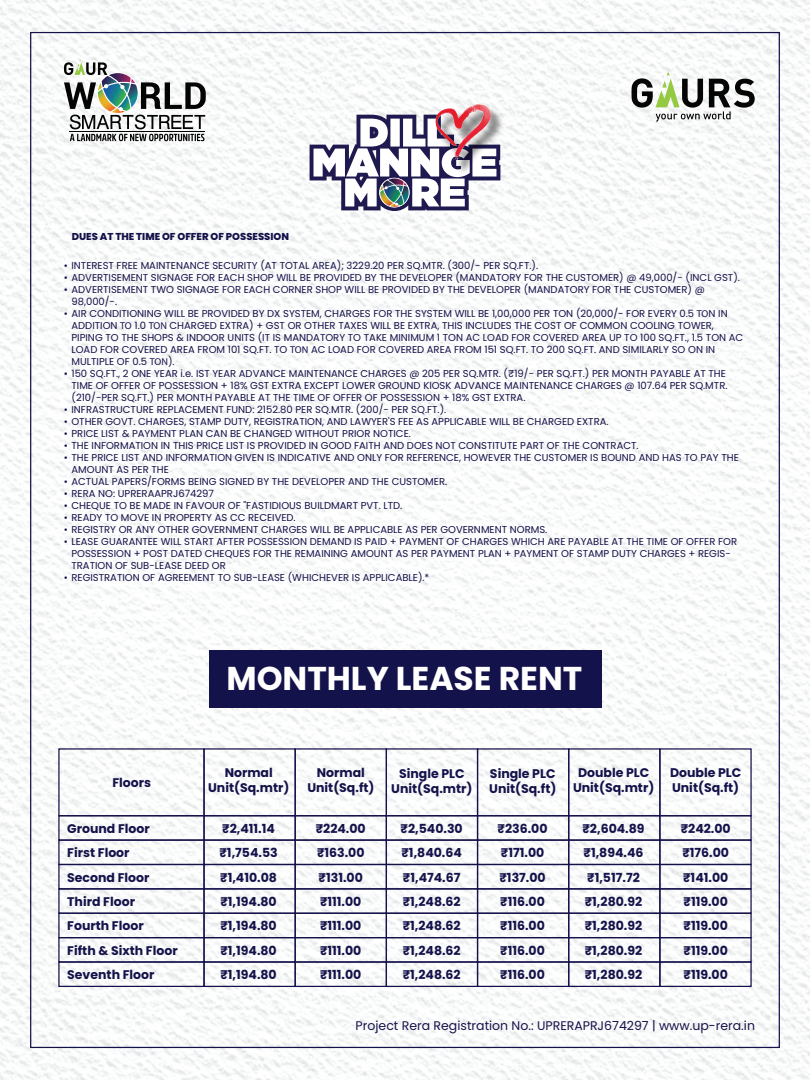
<style>
.page{position:relative;width:810px;height:1080px;background:#fff}
.page>*{position:absolute;margin:0;border:0;box-sizing:border-box;transform-origin:0 0}
.t1{font:700 33px "Poppins";color:#fff}
.t2{font:700 12.5px/24.4px "Poppins";color:#14124a}
.t3{font:12.5px "Poppins";color:#14124a}
.t4{font:10px/12px "Poppins";color:#14124a}
.t5{font:800 10px "Poppins";color:#14124a}
.s1{font-family:"Myriad Pro"}
</style>
<div class="page">
<img style="left:0;top:0;width:810px;height:1080px">
<svg style="left:632px;top:71px;width:123px;height:51px"></svg>
<div style="left:209px;top:651px;width:392px;height:57px;background:#14124a"></div>
<div style="left:203px;top:748px;width:93px;height:68px;border:1px solid #14124a"></div>
<div style="left:568px;top:748px;width:93px;height:68px;border:1px solid #14124a"></div>
<div style="left:659px;top:748px;width:93px;height:68px;border:1px solid #14124a"></div>
<div style="left:58px;top:815px;width:147px;height:26px;border:1px solid #14124a"></div>
<div style="left:203px;top:815px;width:93px;height:26px;border:1px solid #14124a"></div>
<div style="left:295px;top:815px;width:92px;height:26px;border:1px solid #14124a"></div>
<div style="left:386px;top:815px;width:92px;height:26px;border:1px solid #14124a"></div>
<div style="left:477px;top:815px;width:92px;height:26px;border:1px solid #14124a"></div>
<div style="left:568px;top:815px;width:93px;height:26px;border:1px solid #14124a"></div>
<div style="left:659px;top:815px;width:93px;height:26px;border:1px solid #14124a"></div>
<div style="left:58px;top:839px;width:147px;height:26px;border:1px solid #14124a"></div>
<div style="left:203px;top:839px;width:93px;height:26px;border:1px solid #14124a"></div>
<div style="left:295px;top:839px;width:92px;height:26px;border:1px solid #14124a"></div>
<div style="left:386px;top:839px;width:92px;height:26px;border:1px solid #14124a"></div>
<div style="left:477px;top:839px;width:92px;height:26px;border:1px solid #14124a"></div>
<div style="left:568px;top:839px;width:93px;height:26px;border:1px solid #14124a"></div>
<div style="left:659px;top:839px;width:93px;height:26px;border:1px solid #14124a"></div>
<div style="left:58px;top:864px;width:147px;height:25px;border:1px solid #14124a"></div>
<div style="left:203px;top:864px;width:93px;height:25px;border:1px solid #14124a"></div>
<div style="left:295px;top:864px;width:92px;height:25px;border:1px solid #14124a"></div>
<div style="left:386px;top:864px;width:92px;height:25px;border:1px solid #14124a"></div>
<div style="left:477px;top:864px;width:92px;height:25px;border:1px solid #14124a"></div>
<div style="left:568px;top:864px;width:93px;height:25px;border:1px solid #14124a"></div>
<div style="left:659px;top:864px;width:93px;height:25px;border:1px solid #14124a"></div>
<div style="left:58px;top:888px;width:147px;height:26px;border:1px solid #14124a"></div>
<div style="left:203px;top:888px;width:93px;height:26px;border:1px solid #14124a"></div>
<div style="left:295px;top:888px;width:92px;height:26px;border:1px solid #14124a"></div>
<div style="left:386px;top:888px;width:92px;height:26px;border:1px solid #14124a"></div>
<div style="left:477px;top:888px;width:92px;height:26px;border:1px solid #14124a"></div>
<div style="left:568px;top:888px;width:93px;height:26px;border:1px solid #14124a"></div>
<div style="left:659px;top:888px;width:93px;height:26px;border:1px solid #14124a"></div>
<div style="left:58px;top:913px;width:147px;height:25px;border:1px solid #14124a"></div>
<div style="left:203px;top:913px;width:93px;height:25px;border:1px solid #14124a"></div>
<div style="left:295px;top:913px;width:92px;height:25px;border:1px solid #14124a"></div>
<div style="left:386px;top:913px;width:92px;height:25px;border:1px solid #14124a"></div>
<div style="left:477px;top:913px;width:92px;height:25px;border:1px solid #14124a"></div>
<div style="left:568px;top:913px;width:93px;height:25px;border:1px solid #14124a"></div>
<div style="left:659px;top:913px;width:93px;height:25px;border:1px solid #14124a"></div>
<div style="left:58px;top:937px;width:147px;height:26px;border:1px solid #14124a"></div>
<div style="left:203px;top:937px;width:93px;height:26px;border:1px solid #14124a"></div>
<div style="left:295px;top:937px;width:92px;height:26px;border:1px solid #14124a"></div>
<div style="left:386px;top:937px;width:92px;height:26px;border:1px solid #14124a"></div>
<div style="left:477px;top:937px;width:92px;height:26px;border:1px solid #14124a"></div>
<div style="left:568px;top:937px;width:93px;height:26px;border:1px solid #14124a"></div>
<div style="left:659px;top:937px;width:93px;height:26px;border:1px solid #14124a"></div>
<div style="left:58px;top:961px;width:147px;height:26px;border:1px solid #14124a"></div>
<div style="left:203px;top:961px;width:93px;height:26px;border:1px solid #14124a"></div>
<div style="left:295px;top:961px;width:92px;height:26px;border:1px solid #14124a"></div>
<div style="left:386px;top:961px;width:92px;height:26px;border:1px solid #14124a"></div>
<div style="left:477px;top:961px;width:92px;height:26px;border:1px solid #14124a"></div>
<div style="left:568px;top:961px;width:93px;height:26px;border:1px solid #14124a"></div>
<div style="left:659px;top:961px;width:93px;height:26px;border:1px solid #14124a"></div>
<svg style="left:64px;top:59px;width:142px;height:82px"></svg>
<img style="left:496px;top:96px;width:16px;height:85px">
<img style="left:427px;top:96px;width:69px;height:19px">
<svg style="left:310px;top:115px;width:190px;height:96px"></svg>
<p class="t5" style="left:72px;top:231px;width:219px">DUES AT THE TIME OF OFFER OF POSSESSION</p>
<p class="t4" style="left:64px;top:259px;width:476px">• INTEREST FREE MAINTENANCE SECURITY (AT TOTAL AREA); 3229.20 PER SQ.MTR. (300/- PER SQ.FT.).</p>
<p class="t4" style="left:64px;top:271px;width:678px">• ADVERTISEMENT SIGNAGE FOR EACH SHOP WILL BE PROVIDED BY THE DEVELOPER (MANDATORY FOR THE CUSTOMER) @ 49,000/- (INCL GST).</p>
<p class="t4" style="left:71px;top:283px;width:635px;text-indent:-7px">• ADVERTISEMENT TWO SIGNAGE FOR EACH CORNER SHOP WILL BE PROVIDED BY THE DEVELOPER (MANDATORY FOR THE CUSTOMER) @<br>98,000/-.</p>
<p class="t4" style="left:71px;top:307px;width:673px;text-indent:-7px">• AIR CONDITIONING WILL BE PROVIDED BY DX SYSTEM, CHARGES FOR THE SYSTEM WILL BE 1,00,000 PER TON (20,000/- FOR EVERY 0.5 <span class="s1">ΤΟ</span>N IN ADDITION <span class="s1">ΤΟ</span> 1.0 <span class="s1">ΤΟΝ</span> CHARGED EXTRA) + GST OR OTHER TAXES WILL BE EXTRA, THIS INCLUDES THE COST OF COMMON COOLING TOWER, PIPING TO THE SHOPS &amp; INDOOR UNITS (IT IS MANDATORY TO TAKE MINIMUM 1 TON AC LOAD FOR COVERED AREA UP TO 100 SQ.FT., 1.5 TON AC LOAD FOR COVERED AREA FROM 101 SQ.FT. TO <span class="s1">ΤΟΝ</span> AC LOAD FOR COVERED AREA FROM 151 SQ.FT. TO 200 SQ.FT. AND SIMILARLY SO ON IN MULTIPLE OF 0.5 <span class="s1">ΤΟΝ</span>).</p>
<p class="t4" style="left:71px;top:367px;width:658px;text-indent:-8px">• 150 SQ.FT., 2 ONE YEAR i.e. IST YEAR ADVANCE MAINTENANCE CHARGES @ 205 PER SQ.MTR. (₹19/- PER SQ.FT.) PER MONTH PAYABLE AT THE<br>TIME OF OFFER OF POSSESSION + 18% GST EXTRA EXCEPT LOWER GROUND KIOSK ADVANCE MAINTENANCE CHARGES @ 107.64 PER SQ.MTR. (210/-PER SQ.FT.) PER MONTH PAYABLE AT THE TIME OF OFFER OF POSSESSION + 18% GST EXTRA.</p>
<p class="t4" style="left:64px;top:403px;width:384px">• INFRASTRUCTURE REPLACEMENT FUND: 2152.80 PER SQ.MTR. (200/- PER SQ.FT.).</p>
<p class="t4" style="left:64px;top:415px;width:546px">• OTHER GOVT. CHARGES, STAMP DUTY, REGISTRATION, AND LAWYER'S FEE AS APPLICABLE WILL BE CHARGED EXTRA.</p>
<p class="t4" style="left:64px;top:427px;width:348px">• PRICE LIST &amp; PAYMENT PLAN CAN BE CHANGED WITHOUT PRIOR NOTICE.</p>
<p class="t4" style="left:64px;top:439px;width:576px">• THE INFORMATION IN THIS PRICE LIST IS PROVIDED IN GOOD FAITH AND DOES NOT CONSTITUTE PART OF THE CONTRACT.</p>
<p class="t4" style="left:71px;top:451px;width:669px;text-indent:-8px">• THE PRICE LIST AND INFORMATION GIVEN IS INDICATIVE AND ONLY FOR REFERENCE, HOWEVER THE CUSTOMER IS BOUND AND HAS TO PAY THE<br>AMOUNT AS PER THE</p>
<p class="t4" style="left:64px;top:475px;width:385px">• ACTUAL PAPERS/FORMS BEING SIGNED BY THE DEVELOPER AND THE CUSTOMER.</p>
<p class="t4" style="left:64px;top:487px;width:151px">• RERA NO: UPRERAAPRJ674297</p>
<p class="t4" style="left:64px;top:499px;width:340px">• CHEQUE TO BE MADE IN FAVOUR OF "FASTIDIOUS BUILDMART PVT. LTD.</p>
<p class="t4" style="left:64px;top:511px;width:233px">• READY TO MOVE IN PROPERTY AS CC RECEIVED.</p>
<p class="t4" style="left:64px;top:523px;width:485px">• REGISTRY OR ANY OTHER GOVERNMENT CHARGES WILL BE APPLICABLE AS PER GOVERNMENT NORMS.</p>
<p class="t4" style="left:71px;top:535px;width:667px;text-indent:-8px">• LEASE GUARANTEE WILL START AFTER POSSESSION DEMAND IS PAID + PAYMENT OF CHARGES WHICH ARE PAYABLE AT THE TIME OF OFFER FOR<br>POSSESSION + POST DATED CHEQUES FOR THE REMAINING AMOUNT AS PER PAYMENT PLAN + PAYMENT OF STAMP DUTY CHARGES + REGIS-<br>TRATION OF SUB-LEASE DEED OR</p>
<p class="t4" style="left:64px;top:571px;width:367px">• REGISTRATION OF AGREEMENT TO SUB-LEASE (WHICHEVER IS APPLICABLE).*</p>
<h1 class="t1" style="left:226px;top:660px;width:357px">MONTHLY LEASE RENT</h1>
<p class="t2" style="left:112px;top:771px;width:40px">Floors</p>
<p class="t2" style="left:208px;top:766px;width:83px;line-height:15px;text-align:center">Normal<br>Unit(Sq.mtr)</p>
<p class="t2" style="left:307px;top:766px;width:69px;line-height:15px;text-align:center">Normal<br>Unit(Sq.ft)</p>
<p class="t2" style="left:391px;top:767px;width:83px;line-height:15px;text-align:center">Single PLC<br>Unit(Sq.mtr)</p>
<p class="t2" style="left:489px;top:767px;width:69px;line-height:15px">Single PLC<br>Unit(Sq.ft)</p>
<p class="t2" style="left:573px;top:766px;width:83px;line-height:15px;text-align:center">Double PLC<br>Unit(Sq.mtr)</p>
<p class="t2" style="left:670px;top:766px;width:73px;line-height:15px">Double PLC<br>Unit(Sq.ft)</p>
<p class="t2" style="left:67px;top:816px;width:112px">Ground Floor<br>First Floor<br>Second Floor<br>Third Floor<br>Fourth Floor<br>Fifth &amp; Sixth Floor<br>Seventh Floor</p>
<p class="t2" style="left:219px;top:816px;width:60px">₹2,411.14 ₹1,754.53 ₹1,410.08 ₹1,194.80 ₹1,194.80 ₹1,194.80 ₹1,194.80</p>
<p class="t2" style="left:316px;top:816px;width:52px">₹224.00 ₹163.00 ₹131.00 ₹111.00 ₹111.00 ₹111.00 ₹111.00</p>
<p class="t2" style="left:401px;top:816px;width:64px">₹2,540.30 ₹1,840.64 ₹1,474.67 ₹1,248.62 ₹1,248.62 ₹1,248.62 ₹1,248.62</p>
<p class="t2" style="left:498px;top:816px;width:51px">₹236.00 ₹171.00 ₹137.00 ₹116.00 ₹116.00 ₹116.00 ₹116.00</p>
<p class="t2" style="left:583px;top:816px;width:64px">₹2,604.89 ₹1,894.46 ₹1,517.72 ₹1,280.92 ₹1,280.92 ₹1,280.92 ₹1,280.92</p>
<p class="t2" style="left:681px;top:816px;width:52px">₹242.00 ₹176.00 ₹141.00 ₹119.00 ₹119.00 ₹119.00 ₹119.00</p>
<p class="t3" style="left:356px;top:1019px;width:401px">Project Rera Registration No.: UPRERAPRJ674297 | www.up-rera.in</p>
</div>
